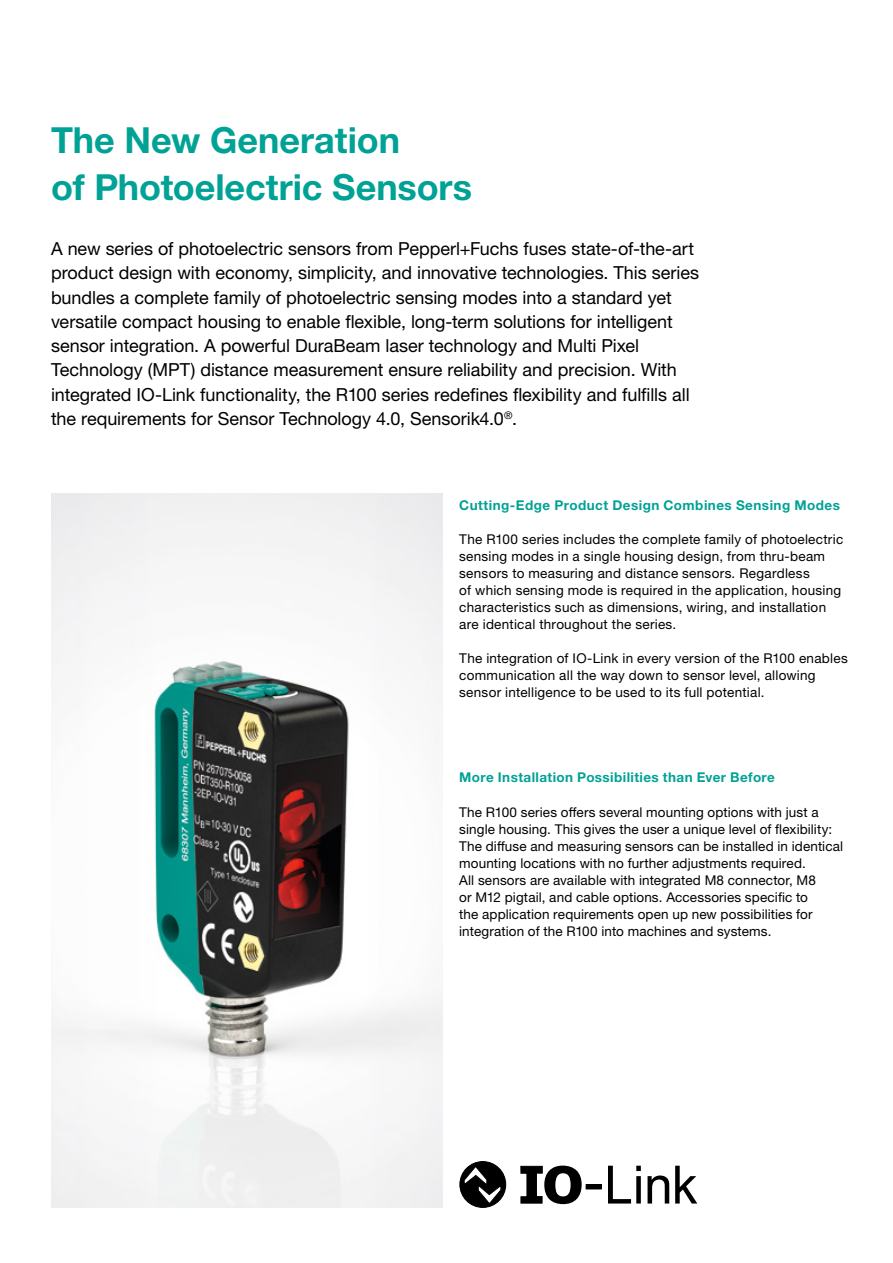
<style>
.page{position:relative;width:893px;height:1263px;background:#fff}
.page>*{position:absolute;margin:0;border:0;box-sizing:border-box;transform-origin:0 0}
.t1{font:700 36px/46.8px "Helvetica Neue LTW1 G";color:#00a295}
.t2{font:18px/24.3px "Helvetica Neue LTW1 G";letter-spacing:-.005em;color:#000}
.t3{font:13.5px/17px "Helvetica Neue LTW1 G";letter-spacing:.015em;color:#000}
.t4{font:700 13.5px "Helvetica Neue LTW1 G";letter-spacing:.03em;color:#00a295}
</style>
<div class="page">
<img style="left:51px;top:493px;width:391px;height:715px">
<div style="left:460px;top:1161px;width:46px;height:46px;background:#000;border-radius:50%"></div>
<div style="left:460px;top:1161px;width:46px;height:46px;border:1px solid #000;border-radius:50%"></div>
<svg style="left:464px;top:1166px;width:37px;height:38px"></svg>
<svg style="left:521px;top:1165px;width:61px;height:39px"></svg>
<div style="left:586px;top:1184px;width:15px;height:5px;background:#000"></div>
<svg style="left:608px;top:1166px;width:33px;height:37px"></svg>
<svg style="left:648px;top:1175px;width:21px;height:28px"></svg>
<svg style="left:675px;top:1166px;width:22px;height:37px"></svg>
<h1 class="t1" style="left:51px;top:117px;width:423px">The New Generation<br>of Photoelectric Sensors</h1>
<p class="t2" style="left:51px;top:236px;width:650px">A new series of photoelectric sensors from Pepperl+Fuchs fuses state-of-the-art product design with economy, simplicity, and innovative technologies. This series bundles a complete family of photoelectric sensing modes into a standard yet versatile compact housing to enable flexible, long-term solutions for intelligent sensor integration. A powerful DuraBeam laser technology and Multi Pixel Technology (MPT) distance measurement ensure reliability and precision. With integrated IO-Link functionality, the R100 series redefines flexibility and fulfills all the requirements for Sensor Technology 4.0, Sensorik4.0<sup>®</sup>.</p>
<p class="t4" style="left:459px;top:497px;width:382px">Cutting-Edge Product Design Combines Sensing Modes</p>
<p class="t3" style="left:459px;top:531px;width:385px">The R100 series includes the complete family of photoelectric sensing modes in a single housing design, from thru-beam sensors to measuring and distance sensors. Regardless<br>of which sensing mode is required in the application, housing characteristics such as dimensions, wiring, and installation are identical throughout the series.</p>
<p class="t3" style="left:459px;top:650px;width:390px">The integration of IO-Link in every version of the R100 enables communication all the way down to sensor level, allowing sensor intelligence to be used to its full potential.</p>
<p class="t4" style="left:459px;top:769px;width:317px">More Installation Possibilities than Ever Before</p>
<p class="t3" style="left:459px;top:803px;width:385px">The R100 series offers several mounting options with just a single housing. This gives the user a unique level of flexibility:<br>The diffuse and measuring sensors can be installed in identical mounting locations with no further adjustments required.<br>All sensors are available with integrated M8 connector, M8<br>or M12 pigtail, and cable options. Accessories specific to<br>the application requirements open up new possibilities for integration of the R100 into machines and systems.</p>
</div>
